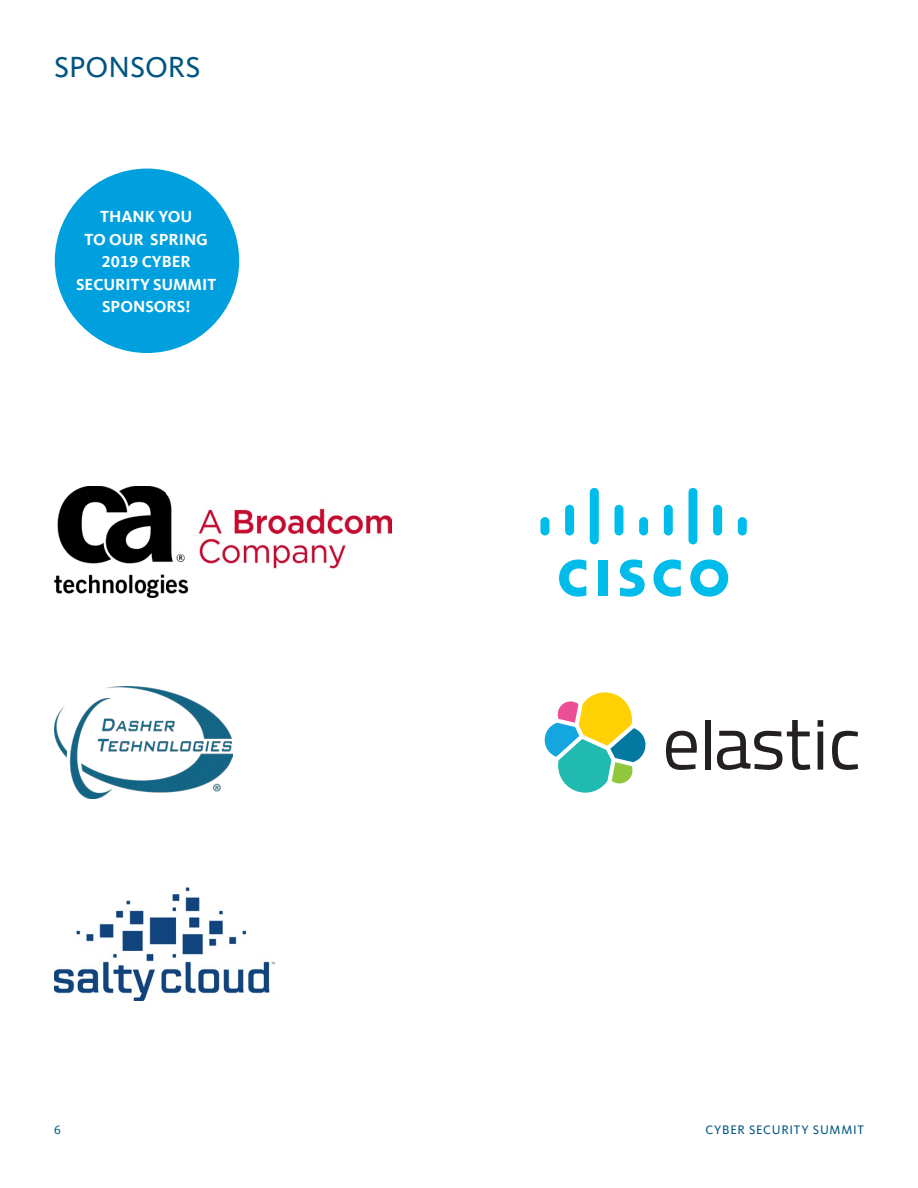
<style>
.page{position:relative;width:918px;height:1188px;background:#fff}
.page>*{position:absolute;margin:0;border:0;box-sizing:border-box;transform-origin:0 0}
.t1{font:30px "Kievit Offc Pro";color:#005581}
.t2{font:700 16.5px/22.5px "Kievit Offc Pro";color:#fff;text-align:center}
.t3{font:12.75px "Kievit Offc Pro";letter-spacing:.06em;color:#005581}
</style>
<div class="page">
<div style="left:55px;top:169px;width:184px;height:184px;background:#00a0df;border-radius:50%"></div>
<img style="left:54px;top:486px;width:338px;height:112px">
<div style="left:599px;top:560px;width:9px;height:36px;background:#00bcea"></div>
<svg style="left:653px;top:559px;width:28px;height:38px"></svg>
<svg style="left:559px;top:559px;width:27px;height:38px"></svg>
<svg style="left:690px;top:559px;width:38px;height:38px"></svg>
<svg style="left:620px;top:559px;width:25px;height:38px"></svg>
<div style="left:540px;top:517px;width:9px;height:18px;background:#00bcea;border-radius:4px"></div>
<div style="left:565px;top:505px;width:9px;height:30px;background:#00bcea;border-radius:4px"></div>
<div style="left:590px;top:488px;width:9px;height:56px;background:#00bcea;border-radius:4px"></div>
<div style="left:614px;top:505px;width:9px;height:30px;background:#00bcea;border-radius:4px"></div>
<div style="left:639px;top:517px;width:9px;height:18px;background:#00bcea;border-radius:4px"></div>
<div style="left:664px;top:505px;width:9px;height:30px;background:#00bcea;border-radius:4px"></div>
<div style="left:689px;top:488px;width:8px;height:56px;background:#00bcea;border-radius:4px"></div>
<div style="left:713px;top:505px;width:9px;height:30px;background:#00bcea;border-radius:4px"></div>
<div style="left:738px;top:517px;width:9px;height:18px;background:#00bcea;border-radius:4px"></div>
<img style="left:54px;top:887px;width:221px;height:114px">
<svg style="left:544px;top:692px;width:102px;height:101px"></svg>
<svg style="left:666px;top:731px;width:31px;height:39px"></svg>
<div style="left:705px;top:720px;width:5px;height:50px;background:#241f21"></div>
<svg style="left:717px;top:720px;width:93px;height:50px"></svg>
<svg style="left:818px;top:720px;width:5px;height:50px"></svg>
<svg style="left:832px;top:731px;width:26px;height:39px"></svg>
<img style="left:54px;top:687px;width:178px;height:111px">
<h1 class="t1" style="left:54px;top:49px;width:148px">SPONSORS</h1>
<p class="t2" style="left:76px;top:205px;width:142px">THANK YOU<br>TO OUR SPRING<br>2019 CYBER<br>SECURITY SUMMIT<br>SPONSORS!</p>
<p class="t3" style="left:54px;top:1122px;width:8px">6</p>
<p class="t3" style="left:705px;top:1122px;width:160px">CYBER SECURITY SUMMIT</p>
</div>
